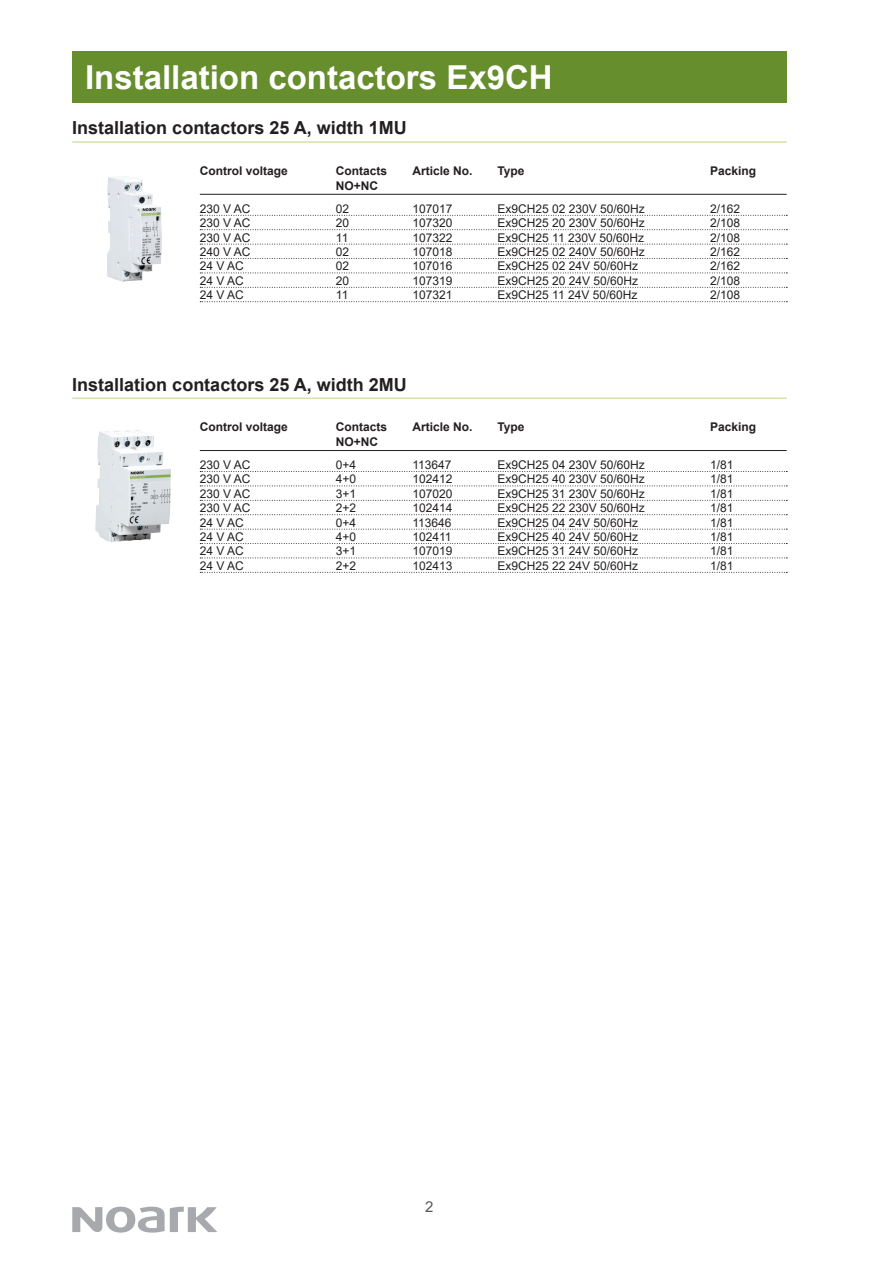
<style>
.page{position:relative;width:893px;height:1263px;background:#fff}
.page>*{position:absolute;margin:0;border:0;box-sizing:border-box;transform-origin:0 0}
.Def_Style_Header1{font:700 33px "Arial";color:#fff}
.Def_Style_OrderData{font:700 18px "Arial";color:#231f20}
.t1{font:15px "Arial";color:#57585a}
.Def_Style_OrderData-2{font:12px "Arial";color:#231f20}
.Def_Style_OrderData-3{font:700 12px "Arial";color:#231f20}
</style>
<div class="page">
<svg style="left:72px;top:1206px;width:145px;height:26px"></svg>
<div style="left:72px;top:51px;width:715px;height:51px;background:#668e2c"></div>
<svg style="left:200px;top:471px;width:587px;height:1px"></svg>
<svg style="left:200px;top:486px;width:587px;height:1px"></svg>
<svg style="left:200px;top:500px;width:587px;height:1px"></svg>
<svg style="left:200px;top:514px;width:587px;height:1px"></svg>
<svg style="left:200px;top:529px;width:587px;height:1px"></svg>
<svg style="left:200px;top:543px;width:587px;height:1px"></svg>
<svg style="left:200px;top:558px;width:587px;height:1px"></svg>
<svg style="left:200px;top:572px;width:587px;height:1px"></svg>
<hr style="left:200px;top:450px;width:587px;height:1px;background:#231f20">
<hr style="left:72px;top:397px;width:715px;height:2px;background:#cfe4ae">
<img style="left:95px;top:430px;width:76px;height:112px">
<svg style="left:200px;top:215px;width:587px;height:1px"></svg>
<svg style="left:200px;top:229px;width:587px;height:1px"></svg>
<svg style="left:200px;top:244px;width:587px;height:1px"></svg>
<svg style="left:200px;top:258px;width:587px;height:1px"></svg>
<svg style="left:200px;top:273px;width:587px;height:1px"></svg>
<svg style="left:200px;top:287px;width:587px;height:1px"></svg>
<svg style="left:200px;top:301px;width:587px;height:1px"></svg>
<hr style="left:200px;top:194px;width:587px;height:1px;background:#231f20">
<hr style="left:72px;top:141px;width:715px;height:2px;background:#cfe4ae">
<img style="left:107px;top:176px;width:55px;height:106px">
<p class="Def_Style_Header1" style="left:85px;top:54px;width:469px">Installation contactors Ex9CH</p>
<p class="Def_Style_OrderData" style="left:72px;top:115px;width:336px">Installation contactors 25 A, width 1MU</p>
<p class="Def_Style_OrderData-3" style="left:200px;top:163px;width:90px">Control voltage</p>
<p class="Def_Style_OrderData-3" style="left:336px;top:163px;width:53px">Contacts</p>
<p class="Def_Style_OrderData-3" style="left:412px;top:163px;width:62px">Article No.</p>
<p class="Def_Style_OrderData-3" style="left:497px;top:163px;width:29px">Type</p>
<p class="Def_Style_OrderData-3" style="left:710px;top:163px;width:48px">Packing</p>
<p class="Def_Style_OrderData-3" style="left:336px;top:177px;width:44px">NO+NC</p>
<p class="Def_Style_OrderData-2" style="left:200px;top:200px;width:52px">230 V AC</p>
<p class="Def_Style_OrderData-2" style="left:336px;top:200px;width:15px">02</p>
<p class="Def_Style_OrderData-2" style="left:412px;top:200px;width:42px">107017</p>
<p class="Def_Style_OrderData-2" style="left:497px;top:200px;width:149px">Ex9CH25 02 230V 50/60Hz</p>
<p class="Def_Style_OrderData-2" style="left:710px;top:200px;width:32px">2/162</p>
<p class="Def_Style_OrderData-2" style="left:200px;top:215px;width:52px">230 V AC</p>
<p class="Def_Style_OrderData-2" style="left:336px;top:215px;width:15px">20</p>
<p class="Def_Style_OrderData-2" style="left:412px;top:215px;width:42px">107320</p>
<p class="Def_Style_OrderData-2" style="left:497px;top:215px;width:149px">Ex9CH25 20 230V 50/60Hz</p>
<p class="Def_Style_OrderData-2" style="left:710px;top:215px;width:32px">2/108</p>
<p class="Def_Style_OrderData-2" style="left:200px;top:229px;width:52px">230 V AC</p>
<p class="Def_Style_OrderData-2" style="left:336px;top:229px;width:14px">11</p>
<p class="Def_Style_OrderData-2" style="left:412px;top:229px;width:42px">107322</p>
<p class="Def_Style_OrderData-2" style="left:497px;top:229px;width:148px">Ex9CH25 11 230V 50/60Hz</p>
<p class="Def_Style_OrderData-2" style="left:710px;top:229px;width:32px">2/108</p>
<p class="Def_Style_OrderData-2" style="left:200px;top:244px;width:52px">240 V AC</p>
<p class="Def_Style_OrderData-2" style="left:336px;top:244px;width:15px">02</p>
<p class="Def_Style_OrderData-2" style="left:412px;top:244px;width:42px">107018</p>
<p class="Def_Style_OrderData-2" style="left:497px;top:244px;width:149px">Ex9CH25 02 240V 50/60Hz</p>
<p class="Def_Style_OrderData-2" style="left:710px;top:244px;width:32px">2/162</p>
<p class="Def_Style_OrderData-2" style="left:200px;top:258px;width:46px">24 V AC</p>
<p class="Def_Style_OrderData-2" style="left:336px;top:258px;width:15px">02</p>
<p class="Def_Style_OrderData-2" style="left:412px;top:258px;width:42px">107016</p>
<p class="Def_Style_OrderData-2" style="left:497px;top:258px;width:142px">Ex9CH25 02 24V 50/60Hz</p>
<p class="Def_Style_OrderData-2" style="left:710px;top:258px;width:32px">2/162</p>
<p class="Def_Style_OrderData-2" style="left:200px;top:272px;width:46px">24 V AC</p>
<p class="Def_Style_OrderData-2" style="left:336px;top:272px;width:15px">20</p>
<p class="Def_Style_OrderData-2" style="left:412px;top:272px;width:42px">107319</p>
<p class="Def_Style_OrderData-2" style="left:497px;top:272px;width:142px">Ex9CH25 20 24V 50/60Hz</p>
<p class="Def_Style_OrderData-2" style="left:710px;top:272px;width:32px">2/108</p>
<p class="Def_Style_OrderData-2" style="left:200px;top:287px;width:46px">24 V AC</p>
<p class="Def_Style_OrderData-2" style="left:336px;top:287px;width:14px">11</p>
<p class="Def_Style_OrderData-2" style="left:412px;top:287px;width:42px">107321</p>
<p class="Def_Style_OrderData-2" style="left:497px;top:287px;width:141px">Ex9CH25 11 24V 50/60Hz</p>
<p class="Def_Style_OrderData-2" style="left:710px;top:287px;width:32px">2/108</p>
<p class="Def_Style_OrderData" style="left:72px;top:371px;width:336px">Installation contactors 25 A, width 2MU</p>
<p class="Def_Style_OrderData-3" style="left:200px;top:419px;width:90px">Control voltage</p>
<p class="Def_Style_OrderData-3" style="left:336px;top:419px;width:53px">Contacts</p>
<p class="Def_Style_OrderData-3" style="left:412px;top:419px;width:62px">Article No.</p>
<p class="Def_Style_OrderData-3" style="left:497px;top:419px;width:29px">Type</p>
<p class="Def_Style_OrderData-3" style="left:710px;top:419px;width:48px">Packing</p>
<p class="Def_Style_OrderData-3" style="left:336px;top:433px;width:44px">NO+NC</p>
<p class="Def_Style_OrderData-2" style="left:200px;top:456px;width:52px">230 V AC</p>
<p class="Def_Style_OrderData-2" style="left:336px;top:456px;width:22px">0+4</p>
<p class="Def_Style_OrderData-2" style="left:412px;top:456px;width:41px">113647</p>
<p class="Def_Style_OrderData-2" style="left:497px;top:456px;width:149px">Ex9CH25 04 230V 50/60Hz</p>
<p class="Def_Style_OrderData-2" style="left:710px;top:456px;width:25px">1/81</p>
<p class="Def_Style_OrderData-2" style="left:200px;top:471px;width:52px">230 V AC</p>
<p class="Def_Style_OrderData-2" style="left:336px;top:471px;width:22px">4+0</p>
<p class="Def_Style_OrderData-2" style="left:412px;top:471px;width:42px">102412</p>
<p class="Def_Style_OrderData-2" style="left:497px;top:471px;width:149px">Ex9CH25 40 230V 50/60Hz</p>
<p class="Def_Style_OrderData-2" style="left:710px;top:471px;width:25px">1/81</p>
<p class="Def_Style_OrderData-2" style="left:200px;top:485px;width:52px">230 V AC</p>
<p class="Def_Style_OrderData-2" style="left:336px;top:485px;width:22px">3+1</p>
<p class="Def_Style_OrderData-2" style="left:412px;top:485px;width:42px">107020</p>
<p class="Def_Style_OrderData-2" style="left:497px;top:485px;width:149px">Ex9CH25 31 230V 50/60Hz</p>
<p class="Def_Style_OrderData-2" style="left:710px;top:485px;width:25px">1/81</p>
<p class="Def_Style_OrderData-2" style="left:200px;top:500px;width:52px">230 V AC</p>
<p class="Def_Style_OrderData-2" style="left:336px;top:500px;width:22px">2+2</p>
<p class="Def_Style_OrderData-2" style="left:412px;top:500px;width:42px">102414</p>
<p class="Def_Style_OrderData-2" style="left:497px;top:500px;width:149px">Ex9CH25 22 230V 50/60Hz</p>
<p class="Def_Style_OrderData-2" style="left:710px;top:500px;width:25px">1/81</p>
<p class="Def_Style_OrderData-2" style="left:200px;top:514px;width:46px">24 V AC</p>
<p class="Def_Style_OrderData-2" style="left:336px;top:514px;width:22px">0+4</p>
<p class="Def_Style_OrderData-2" style="left:412px;top:514px;width:41px">113646</p>
<p class="Def_Style_OrderData-2" style="left:497px;top:514px;width:142px">Ex9CH25 04 24V 50/60Hz</p>
<p class="Def_Style_OrderData-2" style="left:710px;top:514px;width:25px">1/81</p>
<p class="Def_Style_OrderData-2" style="left:200px;top:528px;width:46px">24 V AC</p>
<p class="Def_Style_OrderData-2" style="left:336px;top:528px;width:22px">4+0</p>
<p class="Def_Style_OrderData-2" style="left:412px;top:528px;width:41px">102411</p>
<p class="Def_Style_OrderData-2" style="left:497px;top:528px;width:142px">Ex9CH25 40 24V 50/60Hz</p>
<p class="Def_Style_OrderData-2" style="left:710px;top:528px;width:25px">1/81</p>
<p class="Def_Style_OrderData-2" style="left:200px;top:543px;width:46px">24 V AC</p>
<p class="Def_Style_OrderData-2" style="left:336px;top:543px;width:22px">3+1</p>
<p class="Def_Style_OrderData-2" style="left:412px;top:543px;width:42px">107019</p>
<p class="Def_Style_OrderData-2" style="left:497px;top:543px;width:142px">Ex9CH25 31 24V 50/60Hz</p>
<p class="Def_Style_OrderData-2" style="left:710px;top:543px;width:25px">1/81</p>
<p class="Def_Style_OrderData-2" style="left:200px;top:557px;width:46px">24 V AC</p>
<p class="Def_Style_OrderData-2" style="left:336px;top:557px;width:22px">2+2</p>
<p class="Def_Style_OrderData-2" style="left:412px;top:557px;width:42px">102413</p>
<p class="Def_Style_OrderData-2" style="left:497px;top:557px;width:142px">Ex9CH25 22 24V 50/60Hz</p>
<p class="Def_Style_OrderData-2" style="left:710px;top:557px;width:25px">1/81</p>
<p class="t1" style="left:425px;top:1197px;width:10px">2</p>
</div>
